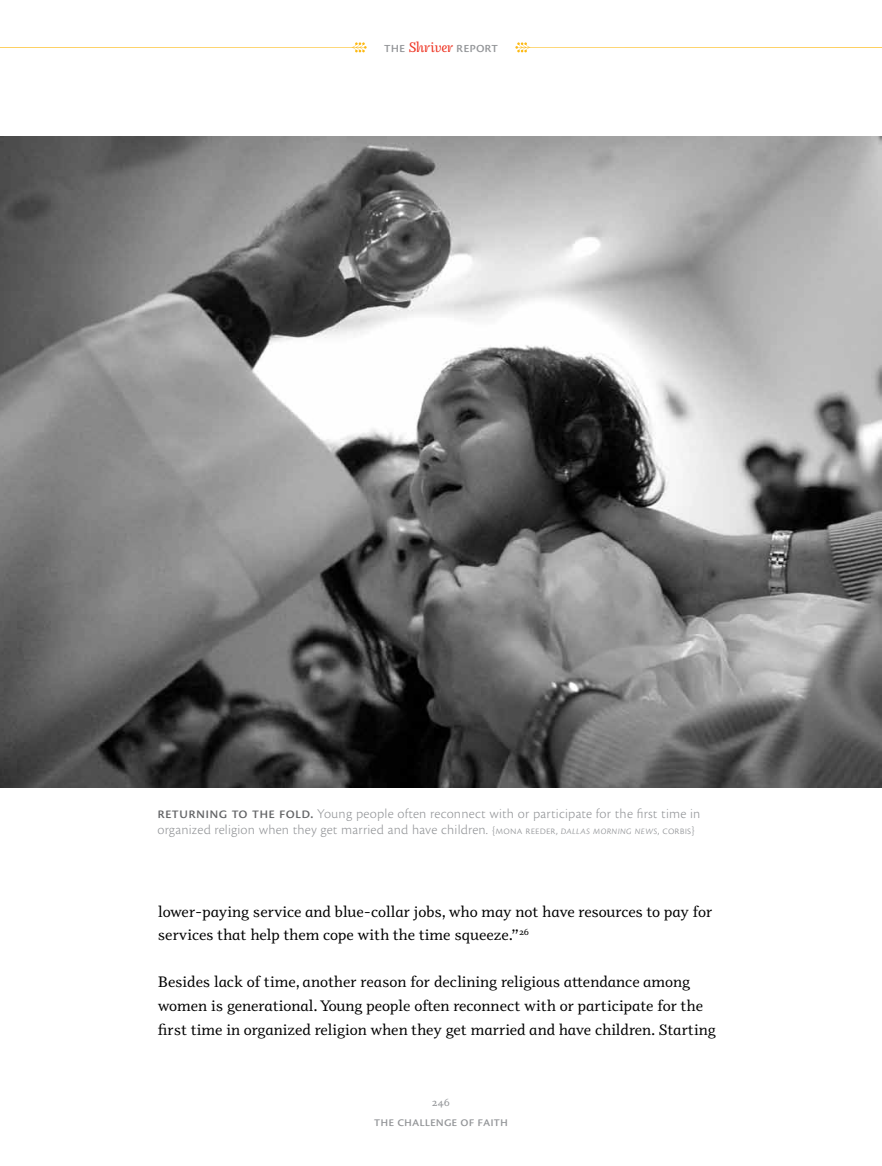
<style>
.page{position:relative;width:882px;height:1166px;background:#fff}
.page>*{position:absolute;margin:0;border:0;box-sizing:border-box;transform-origin:0 0}
.t1{font:15.4px/23.6px "Odile";color:#000}
.t2{font:14.88px "Cronos Pro Capt";color:#939598}
.t3{font:14px/16.6px "Cronos Pro Lt Capt";letter-spacing:.015em;color:#939598}
.t4{font:14px "Cronos Pro Capt";color:#939598}
.t5{font:italic 10.5px "Odile Upright";color:#939598}
.s1{font-family:"Odile Upright";font-style:italic;font-size:14px;color:#ee3524}
.s2{font-family:"Cronos Pro Capt";font-size:15.75px;color:#636466}
.s3{font-size:11.38px}
.s4{font-family:"Cronos Pro Lt Capt It";font-size:11.38px}
</style>
<div class="page">
<svg style="left:0;top:42px;width:367px;height:10px"></svg>
<svg style="left:515px;top:42px;width:367px;height:10px"></svg>
<img style="left:0;top:136px;width:882px;height:651px">
<p class="t2" style="left:384px;top:39px;width:116px">The <span class="s1">Shriver</span> Report</p>
<p class="t3" style="left:157px;top:805px;width:545px"><span class="s2">Returning to the fold.</span> Young people often reconnect with or participate for the first time in organized religion when they get married and have children. <span class="s3">{Mona Reeder,</span> <span class="s4">Dallas Morning News</span><span class="s3">, Corbis}</span></p>
<p class="t1" style="left:158px;top:898px;width:556px">lower-paying service and blue-collar jobs, who may not have resources to pay for services that help them cope with the time squeeze.”<sup>26</sup></p>
<p class="t1" style="left:158px;top:969px;width:560px">Besides lack of time, another reason for declining religious attendance among women is generational. Young people often reconnect with or participate for the first time in organized religion when they get married and have children. Starting</p>
<p class="t5" style="left:432px;top:1095px;width:20px">246</p>
<p class="t4" style="left:374px;top:1113px;width:136px">The Challenge of Faith</p>
</div>
